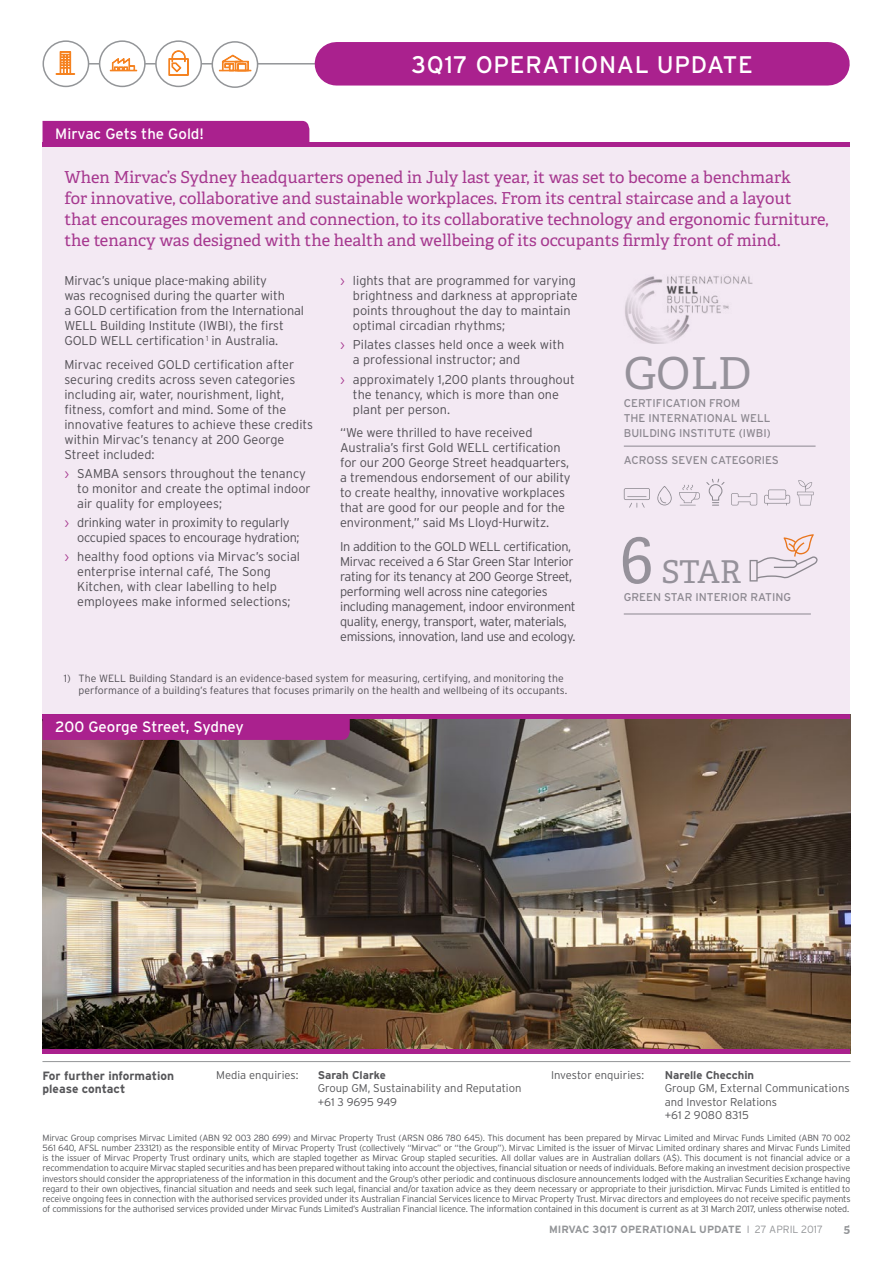
<style>
.page{position:relative;width:893px;height:1263px;background:#fff}
.page>*{position:absolute;margin:0;border:0;box-sizing:border-box;transform-origin:0 0}
.t1{font:44.1px "Adelle";color:#9d9fa2}
.t2{font:31.5px "Adelle";color:#9d9fa2}
.t3{font:24px "Interstate";letter-spacing:.03em;color:#fff}
.t4{font:16.5px/21px "Adelle";color:#af3e97}
.t5{font:15px "Interstate";color:#fff}
.t6{font:300 12.75px/15px "Interstate";letter-spacing:-.01em;color:#565659}
.t7{font:300 12.75px/15px "Interstate";letter-spacing:-.03em;color:#565659}
.t8{font:700 12px/13.5px "Interstate";color:#565659}
.t9{font:700 12px "Adelle";color:#939598}
.t10{font:300 11.25px/13.5px "Interstate";color:#565659}
.t11{font:11.25px/15px "Interstate";color:#939598}
.t12{font:700 11.25px "Interstate";color:#565659}
.t13{font:300 10.5px/12px "Interstate";color:#565659}
.t14{font:700 10.5px "Interstate";color:#939598}
.t15{font:300 9px/10.2px "Interstate";letter-spacing:-.02em;color:#55565a;text-align:justify}
.s1{color:#af3e97}
.s2{font-size:62.85px}
.s3{font-weight:300}
</style>
<div class="page">
<img style="left:43px;top:719px;width:807px;height:330px">
<div style="left:43px;top:714px;width:807px;height:5px;background:#aa218e"></div>
<hr style="left:43px;top:1049px;width:807px;height:4px;background:#aa218e">
<hr style="left:42px;top:1061px;width:808px;height:1px;background:#939598">
<div style="left:43px;top:40px;width:46px;height:47px;border:2px solid #939598;border-radius:50%"></div>
<hr style="left:88px;top:63px;width:236px;height:2px;background:#939598">
<svg style="left:56px;top:51px;width:19px;height:24px"></svg>
<div style="left:100px;top:41px;width:45px;height:45px;background:#fff;border-radius:50%"></div>
<div style="left:99px;top:40px;width:47px;height:47px;border:2px solid #939598;border-radius:50%"></div>
<svg style="left:110px;top:58px;width:27px;height:13px"></svg>
<div style="left:156px;top:41px;width:45px;height:45px;background:#fff;border-radius:50%"></div>
<div style="left:155px;top:40px;width:47px;height:47px;border:2px solid #939598;border-radius:50%"></div>
<svg style="left:168px;top:50px;width:21px;height:26px"></svg>
<div style="left:212px;top:42px;width:46px;height:45px;background:#fff;border-radius:50%"></div>
<div style="left:212px;top:41px;width:46px;height:47px;border:2px solid #939598;border-radius:50%"></div>
<svg style="left:219px;top:55px;width:32px;height:16px"></svg>
<div style="left:336px;top:42px;width:492px;height:44px;background:#aa218e"></div>
<div style="left:43px;top:146px;width:807px;height:568px;background:#f3e9f3"></div>
<hr style="left:43px;top:142px;width:807px;height:4px;background:#aa218e">
<div style="left:43px;top:121px;width:266px;height:21px;background:#aa218e"></div>
<div style="left:43px;top:719px;width:307px;height:21px;background:#aa218e"></div>
<h3 class="t5" style="left:55px;top:124px;width:150px">Mirvac Gets the Gold!</h3>
<h3 class="t3" style="left:411px;top:50px;width:343px">3Q17 OPERATIONAL UPDATE</h3>
<p class="t4" style="left:64px;top:165px;width:765px">When Mirvac’s Sydney headquarters opened in July last year, it was set to become a benchmark<br>for innovative, collaborative and sustainable workplaces. From its central staircase and a layout<br>that encourages movement and connection, to its collaborative technology and ergonomic furniture, the tenancy was designed with the health and wellbeing of its occupants firmly front of mind.</p>
<h3 class="t6" style="left:64px;top:273px;width:241px">Mirvac’s unique place-making ability<br>was recognised during the quarter with<br>a GOLD certification from the International WELL Building Institute (IWBI), the first GOLD WELL certification <sup>1</sup> in Australia.</h3>
<p class="t6" style="left:64px;top:357px;width:250px">Mirvac received GOLD certification after securing credits across seven categories including air, water, nourishment, light, fitness, comfort and mind. Some of the innovative features to achieve these credits within Mirvac’s tenancy at 200 George Street included:</p>
<h3 class="t6" style="left:77px;top:466px;width:235px;text-indent:-13px"><span class="s1">›</span> SAMBA sensors throughout the tenancy to monitor and create the optimal indoor air quality for employees;</h3>
<h3 class="t6" style="left:77px;top:515px;width:224px;text-indent:-13px"><span class="s1">›</span> drinking water in proximity to regularly occupied spaces to encourage hydration;</h3>
<h3 class="t6" style="left:77px;top:549px;width:224px;text-indent:-13px"><span class="s1">›</span> healthy food options via Mirvac’s social enterprise internal café, The Song Kitchen, with clear labelling to help employees make informed selections;</h3>
<h3 class="t6" style="left:353px;top:273px;width:226px;text-indent:-13px"><span class="s1">›</span> lights that are programmed for varying brightness and darkness at appropriate points throughout the day to maintain optimal circadian rhythms;</h3>
<h3 class="t6" style="left:353px;top:337px;width:213px;text-indent:-13px"><span class="s1">›</span> Pilates classes held once a week with a professional instructor; and</h3>
<h3 class="t6" style="left:353px;top:371px;width:223px;text-indent:-13px"><span class="s1">›</span> approximately 1,200 plants throughout the tenancy, which is more than one plant per person.</h3>
<p class="t6" style="left:340px;top:425px;width:232px">“We were thrilled to have received Australia’s first Gold WELL certification for our 200 George Street headquarters, a tremendous endorsement of our ability to create healthy, innovative workplaces that are good for our people and for the environment,” said Ms Lloyd-Hurwitz.</p>
<p class="t7" style="left:340px;top:538px;width:237px">In addition to the GOLD WELL certification, Mirvac received a 6 Star Green Star Interior rating for its tenancy at 200 George Street, performing well across nine categories including management, indoor environment quality, energy, transport, water, materials, emissions, innovation, land use and ecology.</p>
<h1 class="t1" style="left:624px;top:342px;width:129px">GOLD</h1>
<p class="t11" style="left:624px;top:396px;width:148px">CERTIFICATION FROM<br>THE INTERNATIONAL WELL<br>BUILDING INSTITUTE (IWBI)</p>
<p class="t11" style="left:624px;top:453px;width:157px">ACROSS SEVEN CATEGORIES</p>
<h2 class="t2" style="left:619px;top:549px;width:124px"><span class="s2">6</span> STAR</h2>
<p class="t11" style="left:624px;top:589px;width:169px">GREEN STAR INTERIOR RATING</p>
<p class="t13" style="left:79px;top:672px;width:490px;text-indent:-15px">1) The WELL Building Standard is an evidence-based system for measuring, certifying, and monitoring the performance of a building’s features that focuses primarily on the health and wellbeing of its occupants.</p>
<h3 class="t5" style="left:55px;top:718px;width:190px">200 George Street, Sydney</h3>
<h3 class="t8" style="left:43px;top:1068px;width:133px">For further information please contact</h3>
<p class="t10" style="left:216px;top:1068px;width:84px">Media enquiries:</p>
<p class="t12" style="left:318px;top:1068px;width:69px">Sarah Clarke</p>
<p class="t10" style="left:318px;top:1082px;width:205px">Group GM, Sustainability and Reputation +61 3 9695 949</p>
<p class="t10" style="left:551px;top:1068px;width:95px">Investor enquiries:</p>
<p class="t12" style="left:665px;top:1068px;width:91px">Narelle Checchin</p>
<p class="t10" style="left:665px;top:1082px;width:186px">Group GM, External Communications and Investor Relations<br>+61 2 9080 8315</p>
<p class="t15" style="left:43px;top:1133px;width:809px">Mirvac Group comprises Mirvac Limited (ABN 92 003 280 699) and Mirvac Property Trust (ARSN 086 780 645). This document has been prepared by Mirvac Limited and Mirvac Funds Limited (ABN 70 002<br>561 640, AFSL number 233121) as the responsible entity of Mirvac Property Trust (collectively “Mirvac” or “the Group”). Mirvac Limited is the issuer of Mirvac Limited ordinary shares and Mirvac Funds Limited is the issuer of Mirvac Property Trust ordinary units, which are stapled together as Mirvac Group stapled securities. All dollar values are in Australian dollars (A$). This document is not financial advice or a recommendation to acquire Mirvac stapled securities and has been prepared without taking into account the objectives, financial situation or needs of individuals. Before making an investment decision prospective investors should consider the appropriateness of the information in this document and the Group’s other periodic and continuous disclosure announcements lodged with the Australian Securities Exchange having regard to their own objectives, financial situation and needs and seek such legal, financial and/or taxation advice as they deem necessary or appropriate to their jurisdiction. Mirvac Funds Limited is entitled to receive ongoing fees in connection with the authorised services provided under its Australian Financial Services licence to Mirvac Property Trust. Mirvac directors and employees do not receive specific payments of commissions for the authorised services provided under Mirvac Funds Limited’s Australian Financial licence. The information contained in this document is current as at 31 March 2017, unless otherwise noted.</p>
<p class="t14" style="left:549px;top:1223px;width:275px">MIRVAC 3Q17 OPERATIONAL UPDATE <span class="s3">I 27 APRIL 2017</span></p>
<h3 class="t9" style="left:844px;top:1220px;width:8px">5</h3>
</div>
